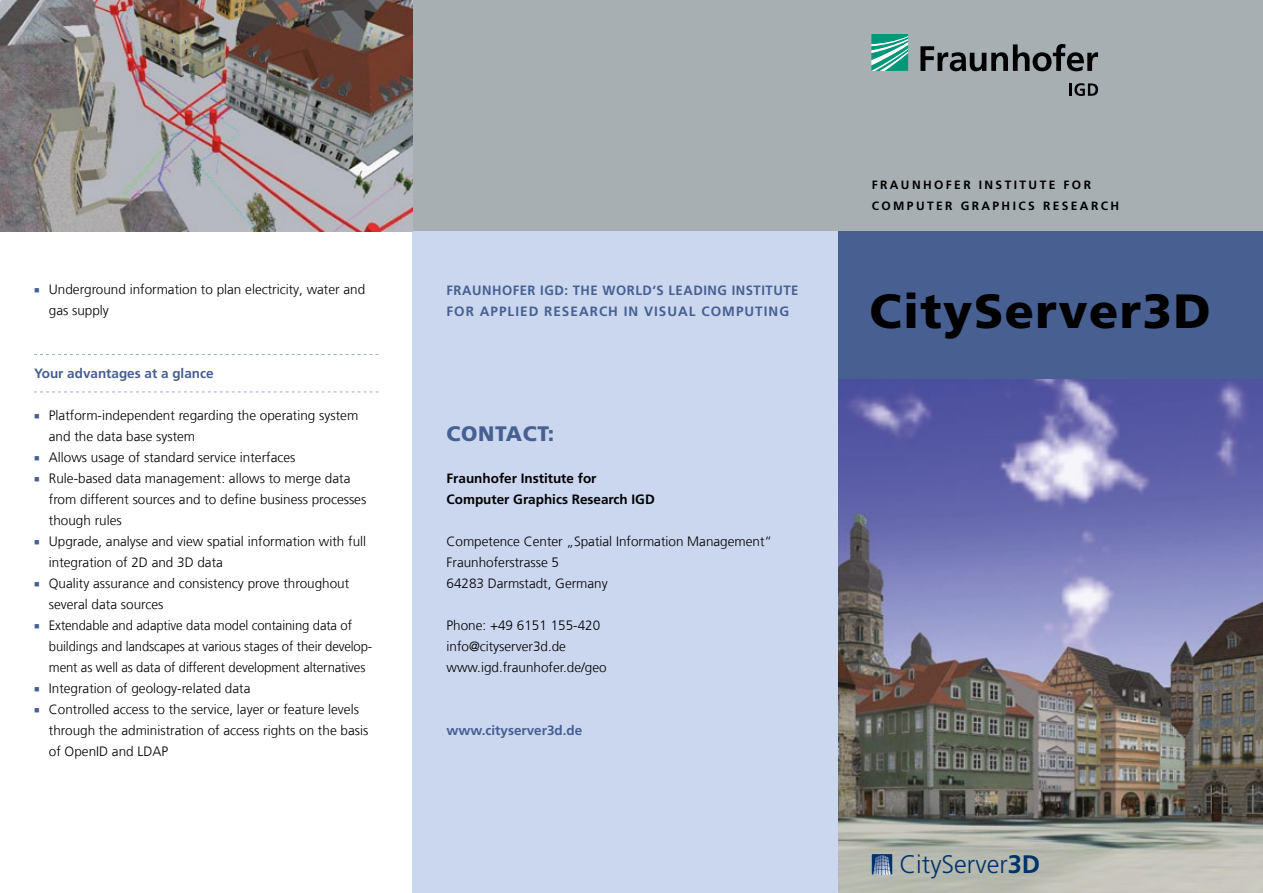
<style>
.page{position:relative;width:1263px;height:893px;background:#fff}
.page>*{position:absolute;margin:0;border:0;box-sizing:border-box;transform-origin:0 0}
.t1{font:900 48px "Frutiger LT Com";letter-spacing:.03em;color:#000}
.t2{font:300 25.35px "Frutiger LT Com";color:#00336a}
.t3{font:900 21px "Frutiger LT Com";letter-spacing:.03em;color:#475f91}
.t4{font:300 13.5px/21px "Frutiger LT Com";color:#000}
.t5{font:700 13.5px/21px "Frutiger LT Com";letter-spacing:.06em;color:#475f91}
.t6{font:700 13.5px/21px "Frutiger LT Com";color:#000}
.t7{font:700 13.5px "Frutiger LT Com";color:#475f91}
.t8{font:700 12px/21px "Frutiger LT Com";letter-spacing:.2em;color:#000}
.s1{color:#475f91}
.s2{font-weight:700}
</style>
<div class="page">
<div style="left:0;top:0;width:1263px;height:231px;background:#a8afb3"></div>
<img style="left:838px;top:378px;width:425px;height:515px">
<div style="left:838px;top:231px;width:425px;height:147px;background:#475f91"></div>
<div style="left:412px;top:231px;width:426px;height:662px;background:#cad7ef"></div>
<svg style="left:872px;top:34px;width:36px;height:37px"></svg>
<svg style="left:920px;top:44px;width:178px;height:27px"></svg>
<svg style="left:1069px;top:83px;width:29px;height:13px"></svg>
<img style="left:0;top:0;width:412px;height:231px">
<svg style="left:872px;top:854px;width:20px;height:21px"></svg>
<svg style="left:34px;top:354px;width:344px;height:1px"></svg>
<svg style="left:34px;top:392px;width:344px;height:1px"></svg>
<p class="t4" style="left:49px;top:279px;width:318px;text-indent:-15px"><span class="s1">■</span> Underground information to plan electricity, water and gas supply</p>
<p class="t7" style="left:34px;top:366px;width:181px">YOUR ADVANTAGES AT A GLANCE</p>
<p class="t4" style="left:49px;top:405px;width:311px;text-indent:-15px"><span class="s1">■</span> Platform-independent regarding the operating system and the data base system</p>
<p class="t4" style="left:34px;top:447px;width:263px"><span class="s1">■</span> Allows usage of standard service interfaces</p>
<p class="t4" style="left:49px;top:468px;width:319px;text-indent:-15px"><span class="s1">■</span> Rule-based data management: allows to merge data from different sources and to define business processes though rules</p>
<p class="t4" style="left:49px;top:531px;width:319px;text-indent:-15px"><span class="s1">■</span> Upgrade, analyse and view spatial information with full integration of 2D and 3D data</p>
<p class="t4" style="left:49px;top:573px;width:302px;text-indent:-15px"><span class="s1">■</span> Quality assurance and consistency prove throughout several data sources</p>
<p class="t4" style="left:49px;top:615px;width:325px;text-indent:-15px"><span class="s1">■</span> Extendable and adaptive data model containing data of buildings and landscapes at various stages of their develop&shy;ment as well as data of different development alternatives</p>
<p class="t4" style="left:34px;top:678px;width:218px"><span class="s1">■</span> Integration of geology-related data</p>
<p class="t4" style="left:49px;top:699px;width:321px;text-indent:-15px"><span class="s1">■</span> Controlled access to the service, layer or feature levels through the administration of access rights on the basis of OpenID and LDAP</p>
<p class="t5" style="left:446px;top:280px;width:353px">FRAUNHOFER IGD: THE WORLD‘S LEADI NG INSTITUTE<br>FOR APPLIED RESEARCH IN VISUAL COMPUTING</p>
<h3 class="t3" style="left:446px;top:421px;width:109px">Contact:</h3>
<p class="t6" style="left:446px;top:468px;width:210px">FRAUNHOFER INSTITUTE FOR<br>COMPUTER GRAPHICS RESEARCH IGD</p>
<p class="t4" style="left:446px;top:531px;width:327px">Competence Center „Spatial Information Management“<br>Fraunhoferstrasse 5<br>64283 Darmstadt, Germany</p>
<p class="t4" style="left:446px;top:615px;width:162px">Phone: +49 6151 155-420 info@cityserver3d.de www.igd.fraunhofer.de/geo</p>
<p class="t7" style="left:446px;top:723px;width:137px">WWW.CITYSERVER3D.DE</p>
<p class="t8" style="left:872px;top:174px;width:249px">FRAUNHOF ER INSTI TUTE F OR<br>COMPUTER GRAPHIC S RESEARC H</p>
<h1 class="t1" style="left:870px;top:282px;width:343px">CityServer3D</h1>
<h2 class="t2" style="left:899px;top:850px;width:142px">CityServer<span class="s2">3D</span></h2>
</div>
